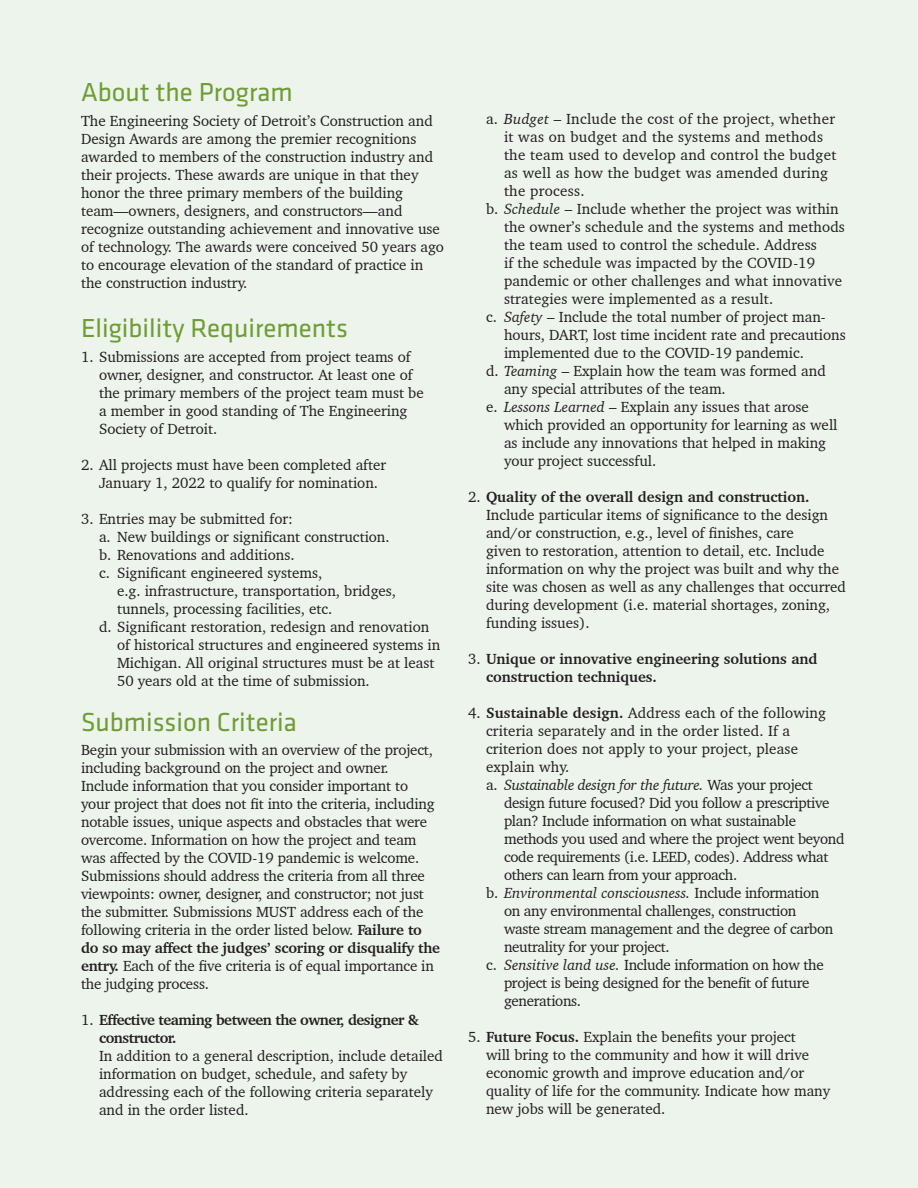
<style>
.page{position:relative;width:918px;height:1188px;background:#ecf4ec}
.page>*{position:absolute;margin:0;border:0;box-sizing:border-box;transform-origin:0 0}
.t1{font:27px "Klavika";color:#709c35}
.t2{font:15px/18px "Charter BT Pro";color:#231f20}
.t3{font:15px "Charter BT Pro";letter-spacing:-.02em;color:#231f20}
.t4{font:15px "Charter BT Pro";letter-spacing:.02em;color:#231f20}
.t5{font:italic 15px "Charter BT Pro";letter-spacing:-.01em;color:#231f20}
.t6{font:700 15px/18px "Charter BT Pro";color:#231f20}
.t7{font:700 15px/18px "Charter BT Pro";letter-spacing:-.03em;color:#231f20}
.s1{font-weight:700}
.s2{font-weight:400}
.s3{font-style:italic}
.s4{font-style:normal}
</style>
<div class="page">
<h1 class="t1" style="left:81px;top:78px;width:213px">About the Program</h1>
<p class="t2" style="left:81px;top:112px;width:365px">The Engineering Society of Detroit’s Construction and Design Awards are among the premier recognitions awarded to members of the construction industry and their projects. These awards are unique in that they honor the three primary members of the building team—owners, designers, and constructors—and recognize outstanding achievement and innovative use of technology. The awards were conceived 50 years ago to encourage elevation of the standard of practice in the construction industry.</p>
<h1 class="t1" style="left:81px;top:313px;width:269px">Eligibility Requirements</h1>
<p class="t2" style="left:99px;top:347px;width:326px;text-indent:-18px">1. Submissions are accepted from project teams of owner, designer, and constructor. At least one of the primary members of the project team must be a member in good standing of The Engineering Society of Detroit.</p>
<p class="t2" style="left:99px;top:455px;width:289px;text-indent:-18px">2. All projects must have been completed after<br>January 1, 2022 to qualify for nomination.</p>
<p class="t2" style="left:99px;top:509px;width:292px;text-indent:-18px">3. Entries may be submitted for:<br>a. New buildings or significant construction. b. Renovations and additions.<br>c. Significant engineered systems,</p>
<p class="t2" style="left:117px;top:581px;width:281px">e.g. infrastructure, transportation, bridges,</p>
<p class="t2" style="left:117px;top:599px;width:217px">tunnels, processing facilities, etc.</p>
<p class="t2" style="left:99px;top:617px;width:332px">d. Significant restoration, redesign and renovation</p>
<p class="t2" style="left:117px;top:635px;width:325px">of historical structures and engineered systems in</p>
<p class="t2" style="left:117px;top:653px;width:319px">Michigan. All original structures must be at least</p>
<p class="t2" style="left:117px;top:671px;width:254px">50 years old at the time of submission.</p>
<h1 class="t1" style="left:81px;top:707px;width:217px">Submission Criteria</h1>
<p class="t2" style="left:81px;top:741px;width:361px">Begin your submission with an overview of the project, including background on the project and owner.<br>Include information that you consider important to your project that does not fit into the criteria, including notable issues, unique aspects and obstacles that were overcome. Information on how the project and team was affected by the COVID-19 pandemic is welcome.<br>Submissions should address the criteria from all three viewpoints: owner, designer, and constructor; not just the submitter. Submissions MUST address each of the following criteria in the order listed below. <span class="s1">Failure to do so may affect the judges’ scoring or disqualify the entry.</span> Each of the five criteria is of equal importance in the judging process.</p>
<p class="t7" style="left:99px;top:1011px;width:322px;text-indent:-18px"><span class="s2">1.</span> Effective teaming between the owner, designer &amp; constructor.</p>
<p class="t2" style="left:99px;top:1047px;width:345px">In addition to a general description, include detailed information on budget, schedule, and safety by addressing each of the following criteria separately and in the order listed.</p>
<p class="t4" style="left:486px;top:109px;width:351px">a. <span class="s3">Budget</span> – Include the cost of the project, whether</p>
<p class="t4" style="left:504px;top:127px;width:321px">it was on budget and the systems and methods</p>
<p class="t4" style="left:504px;top:145px;width:334px">the team used to develop and control the budget</p>
<p class="t4" style="left:504px;top:163px;width:326px">as well as how the budget was amended during</p>
<p class="t4" style="left:504px;top:181px;width:82px">the process.</p>
<p class="t2" style="left:486px;top:200px;width:354px">b. <span class="s3">Schedule</span> – Include whether the project was within</p>
<p class="t2" style="left:504px;top:218px;width:342px">the owner’s schedule and the systems and methods</p>
<p class="t2" style="left:504px;top:236px;width:314px">the team used to control the schedule. Address</p>
<p class="t2" style="left:504px;top:254px;width:313px">if the schedule was impacted by the COVID-19</p>
<p class="t2" style="left:504px;top:272px;width:340px">pandemic or other challenges and what innovative</p>
<p class="t2" style="left:504px;top:290px;width:271px">strategies were implemented as a result.</p>
<p class="t2" style="left:486px;top:308px;width:341px">c. <span class="s3">Safety</span> – Include the total number of project man-</p>
<p class="t2" style="left:504px;top:326px;width:343px">hours, DART, lost time incident rate and precautions</p>
<p class="t2" style="left:504px;top:344px;width:301px">implemented due to the COVID-19 pandemic.</p>
<p class="t2" style="left:486px;top:362px;width:341px">d. <span class="s3">Teaming</span> – Explain how the team was formed and</p>
<p class="t2" style="left:504px;top:380px;width:223px">any special attributes of the team.</p>
<p class="t2" style="left:486px;top:398px;width:324px">e. <span class="s3">Lessons Learned</span> – Explain any issues that arose</p>
<p class="t2" style="left:504px;top:416px;width:335px">which provided an opportunity for learning as well</p>
<p class="t2" style="left:504px;top:434px;width:324px">as include any innovations that helped in making</p>
<p class="t2" style="left:504px;top:452px;width:154px">your project successful.</p>
<p class="t2" style="left:486px;top:488px;width:362px;text-indent:-18px">2. <span class="s1">Quality of the overall design and construction.<br></span>Include particular items of significance to the design and/or construction, e.g., level of finishes, care<br>given to restoration, attention to detail, etc. Include information on why the project was built and why the site was chosen as well as any challenges that occurred during development (i.e. material shortages, zoning, funding issues).</p>
<p class="t6" style="left:486px;top:650px;width:333px;text-indent:-18px"><span class="s2">3.</span> Unique or innovative engineering solutions and construction techniques.</p>
<p class="t2" style="left:468px;top:704px;width:360px">4. <span class="s1">Sustainable design.</span> Address each of the following</p>
<p class="t2" style="left:486px;top:722px;width:305px">criteria separately and in the order listed. If a</p>
<p class="t2" style="left:486px;top:740px;width:314px">criterion does not apply to your project, please</p>
<p class="t2" style="left:486px;top:758px;width:85px">explain why.</p>
<p class="t5" style="left:486px;top:775px;width:328px"><span class="s4">a.</span> Sustainable design for the future. <span class="s4">Was your project</span></p>
<p class="t3" style="left:504px;top:793px;width:327px">design future focused? Did you follow a prescriptive</p>
<p class="t3" style="left:504px;top:811px;width:294px">plan? Include information on what sustainable</p>
<p class="t3" style="left:504px;top:829px;width:342px">methods you used and where the project went beyond</p>
<p class="t3" style="left:504px;top:847px;width:326px">code requirements (i.e. LEED, codes). Address what</p>
<p class="t3" style="left:504px;top:865px;width:235px">others can learn from your approach.</p>
<p class="t5" style="left:486px;top:883px;width:335px"><span class="s4">b.</span> Environmental consciousness. <span class="s4">Include information</span></p>
<p class="t3" style="left:504px;top:901px;width:294px">on any environmental challenges, construction</p>
<p class="t3" style="left:504px;top:919px;width:331px">waste stream management and the degree of carbon</p>
<p class="t3" style="left:504px;top:937px;width:167px">neutrality for your project.</p>
<p class="t3" style="left:486px;top:955px;width:339px">c. <span class="s3">Sensitive land use.</span> Include information on how the</p>
<p class="t3" style="left:504px;top:973px;width:307px">project is being designed for the benefit of future</p>
<p class="t3" style="left:504px;top:991px;width:79px">generations.</p>
<p class="t2" style="left:486px;top:1028px;width:346px;text-indent:-18px">5. <span class="s1">Future Focus.</span> Explain the benefits your project<br>will bring to the community and how it will drive economic growth and improve education and/or quality of life for the community. Indicate how many new jobs will be generated.</p>
</div>
